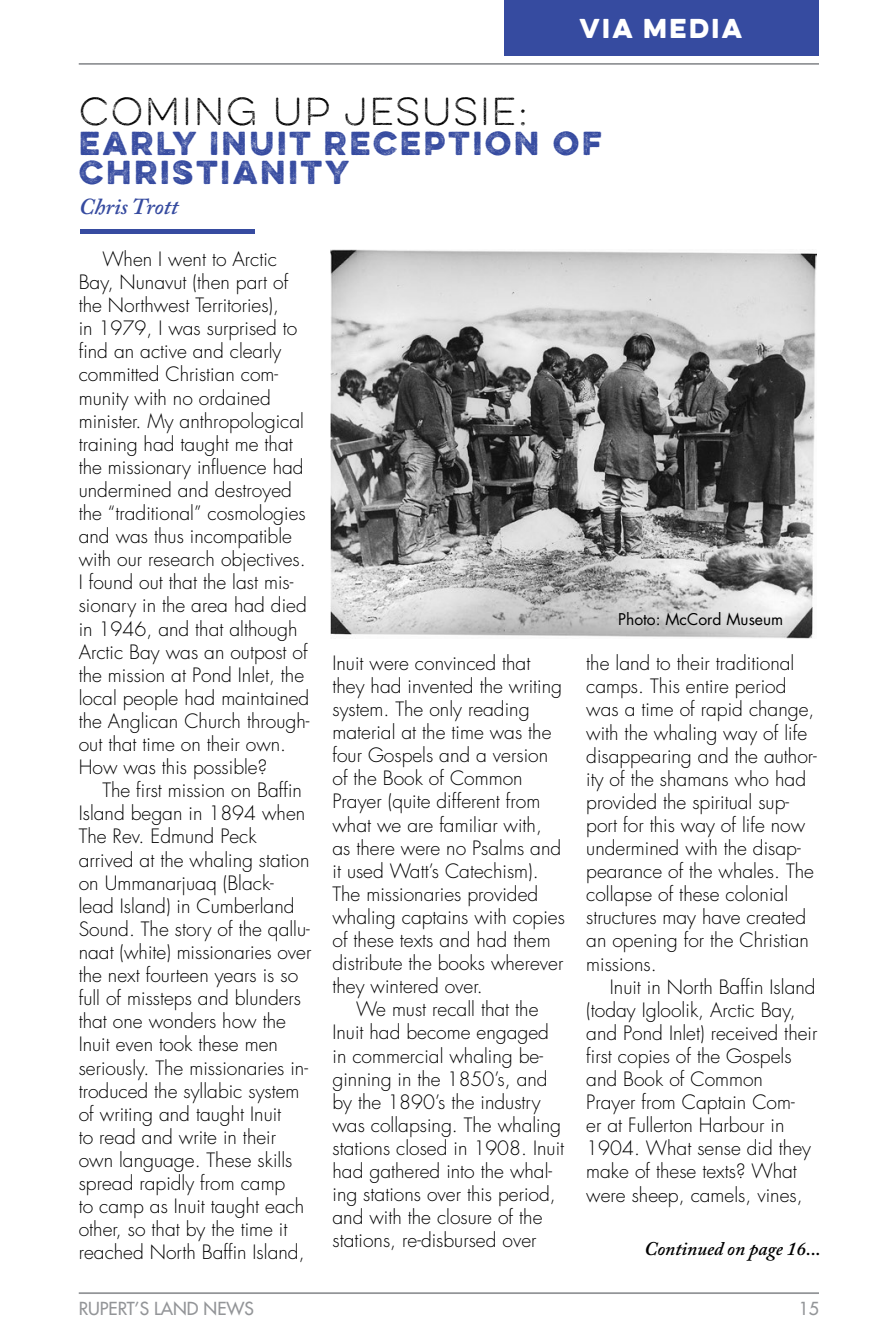
<style>
.page{position:relative;width:882px;height:1339px;background:#fff}
.page>*{position:absolute;margin:0;border:0;box-sizing:border-box;transform-origin:0 0}
.t1{font:100 35px "Eveleth";letter-spacing:.05em;color:#000}
.t2{font:29.75px/29.8px "Eveleth";letter-spacing:.1em;color:#364ba0}
.t3{font:24.5px "Eveleth Clean";letter-spacing:.1em;color:#fff}
.t4{font:italic 600 22.75px "Adobe Caslon Pro";color:#364ba0}
.t5{font:300 19.25px/23.1px "Futura LT";color:#000}
.t6{font:italic 600 19.25px "Adobe Caslon Pro";color:#000}
.t7{font:17.5px "Futura LT";color:#939598}
.t8{font:15.75px "Futura LT";color:#000}
</style>
<div class="page">
<hr style="left:79px;top:1292px;width:740px;height:2px;background:#939598">
<hr style="left:79px;top:63px;width:740px;height:2px;background:#939598">
<div style="left:504px;top:0;width:315px;height:55px;background:#364ba0"></div>
<div style="left:80px;top:229px;width:175px;height:5px;background:#364ba0"></div>
<img style="left:330px;top:250px;width:486px;height:389px">
<p class="t3" style="left:579px;top:10px;width:164px">VIA MEDIA</p>
<h1 class="t1" style="left:79px;top:87px;width:450px">COMING UP JESUSIE:</h1>
<h2 class="t2" style="left:79px;top:127px;width:524px">EARLY INUIT RECEPTION OF<br>CHRISTIANITY</h2>
<p class="t4" style="left:79px;top:193px;width:101px">Chris Trott</p>
<p class="t5" style="left:79px;top:248px;width:232px;text-indent:24px">When I went to Arctic<br>Bay, Nunavut (then part of the Northwest Territories),<br>in 1979, I was surprised to find an active and clearly committed Christian com&shy;munity with no ordained minister. My anthropological training had taught me that the missionary influence had undermined and destroyed the “traditional” cosmologies and was thus incompatible with our research objectives.<br>I found out that the last mis&shy;sionary in the area had died in 1946, and that although<br>Arctic Bay was an outpost of the mission at Pond Inlet, the local people had maintained the Anglican Church through&shy;out that time on their own.<br>How was this possible?</p>
<p class="t5" style="left:79px;top:779px;width:234px;text-indent:24px">The first mission on Baffin<br>Island began in 1894 when<br>The Rev. Edmund Peck arrived at the whaling station on Ummanarjuaq (Black&shy;lead Island) in Cumberland<br>Sound. The story of the qallu&shy;naat (white) missionaries over the next fourteen years is so full of missteps and blunders that one wonders how the<br>Inuit even took these men seriously. The missionaries in&shy;troduced the syllabic system of writing and taught Inuit<br>to read and write in their own language. These skills spread rapidly from camp<br>to camp as Inuit taught each other, so that by the time it reached North Baffin Island,</p>
<p class="t5" style="left:333px;top:652px;width:234px">Inuit were convinced that they had invented the writing system. The only reading material at the time was the four Gospels and a version of the Book of Common<br>Prayer (quite different from what we are familiar with,<br>as there were no Psalms and it used Watt’s Catechism).<br>The missionaries provided whaling captains with copies of these texts and had them distribute the books wherever they wintered over.</p>
<p class="t5" style="left:333px;top:998px;width:233px;text-indent:24px">We must recall that the<br>Inuit had become engaged in commercial whaling be&shy;ginning in the 1850’s, and by the 1890’s the industry was collapsing. The whaling stations closed in 1908. Inuit had gathered into the whal&shy;ing stations over this period, and with the closure of the stations, re-disbursed over</p>
<p class="t8" style="left:618px;top:609px;width:167px">Photo: McCord Museum</p>
<p class="t5" style="left:586px;top:652px;width:232px">the land to their traditional camps. This entire period was a time of rapid change, with the whaling way of life disappearing and the author&shy;ity of the shamans who had provided the spiritual sup&shy;port for this way of life now undermined with the disap&shy;pearance of the whales. The collapse of these colonial structures may have created an opening for the Christian missions.</p>
<p class="t5" style="left:586px;top:975px;width:233px;text-indent:24px">Inuit in North Baffin Island (today Igloolik, Arctic Bay, and Pond Inlet) received their first copies of the Gospels and Book of Common<br>Prayer from Captain Com-<br>er at Fullerton Harbour in<br>1904. What sense did they make of these texts? What were sheep, camels, vines,</p>
<p class="t6" style="left:645px;top:1237px;width:178px">Continued on page 16...</p>
<p class="t7" style="left:79px;top:1297px;width:177px">RUPERT’S LAND NEWS</p>
<p class="t7" style="left:799px;top:1297px;width:22px">15</p>
</div>
